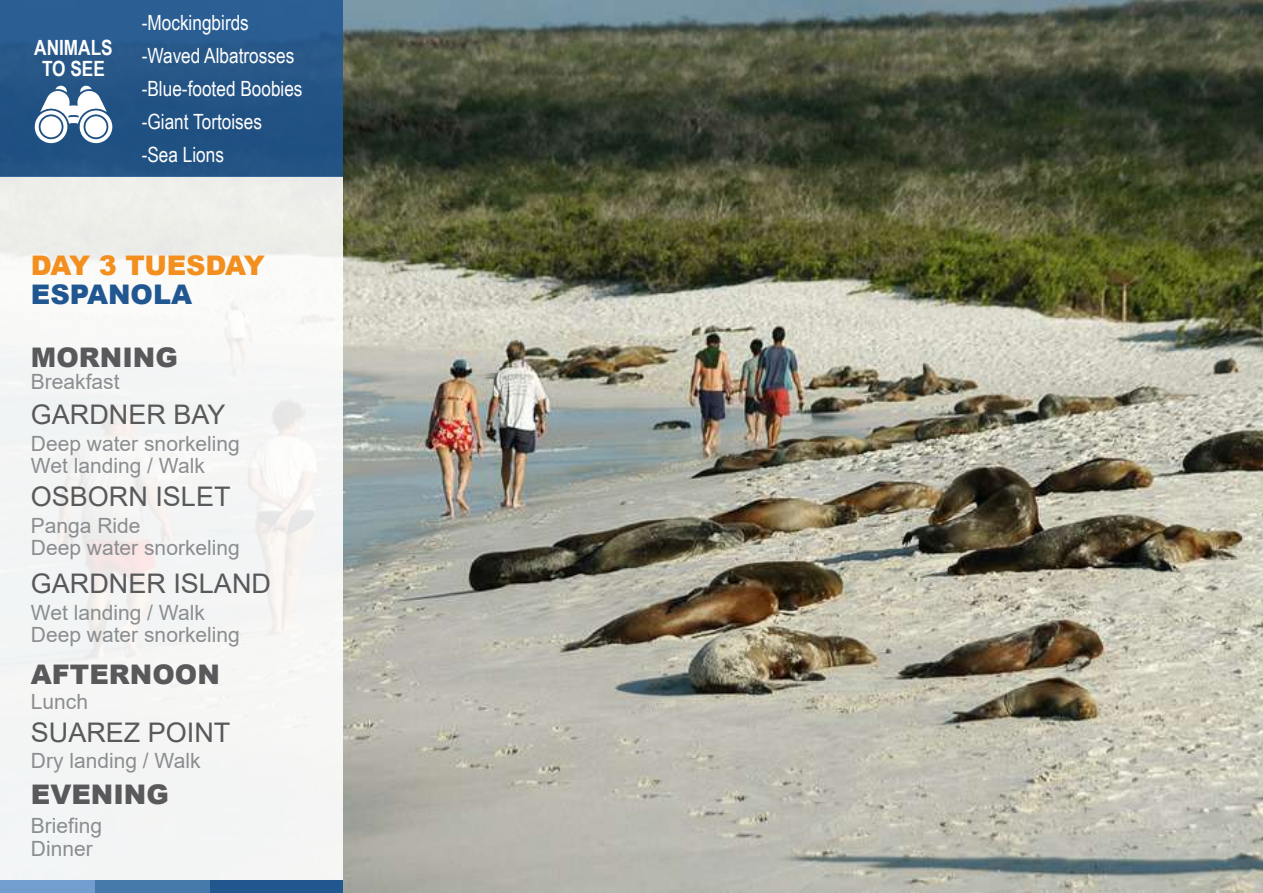
<style>
.page{position:relative;width:1263px;height:893px;background:#fff}
.page>*{position:absolute;margin:0;border:0;box-sizing:border-box;transform-origin:0 0}
.t1{font:27px "Arial";color:#59595b}
.t2{font:900 27px "Arial";color:#59595b}
.t3{font:900 27px "Arial";letter-spacing:-.03em;color:#f28f1e}
.t4{font:900 27px "Arial";color:#215791}
.t5{font:21px/22.5px "Arial";color:#8b8e90}
.t6{font:21px/33px "Arial Narrow";color:#fff}
.t7{font:700 21px/21px "Arial Narrow";color:#fff;text-align:center}
</style>
<div class="page">
<img style="left:343px;top:0;width:920px;height:893px">
<div style="left:0;top:177px;width:343px;height:716px;background:#f4f5f5"></div>
<div style="left:0;top:0;width:343px;height:177px;background:linear-gradient(to right,#26588a,#255688)"></div>
<div style="left:0;top:881px;width:95px;height:12px;background:#729ecf"></div>
<div style="left:95px;top:881px;width:115px;height:12px;background:#467aab"></div>
<div style="left:210px;top:881px;width:133px;height:12px;background:#21578f"></div>
<svg style="left:35px;top:85px;width:77px;height:58px"></svg>
<div style="left:85px;top:116px;width:22px;height:21px;background:#fff;border-radius:50%"></div>
<div style="left:41px;top:116px;width:21px;height:21px;background:#fff;border-radius:50%"></div>
<p class="t7" style="left:34px;top:36px;width:80px">ANIMALS<br>TO SEE</p>
<p class="t6" style="left:142px;top:5px;width:162px">-Mockingbirds -Waved Albatrosses -Blue-footed Boobies -Giant Tortoises -Sea Lions</p>
<p class="t3" style="left:31px;top:246px;width:235px">DAY 3 TUESDAY</p>
<p class="t4" style="left:31px;top:275px;width:163px">ESPANOLA</p>
<p class="t2" style="left:31px;top:337px;width:148px">MORNING</p>
<p class="t5" style="left:31px;top:370px;width:90px">Breakfast</p>
<p class="t1" style="left:31px;top:396px;width:196px">GARDNER BAY</p>
<p class="t5" style="left:31px;top:432px;width:210px">Deep water snorkeling<br>Wet landing / Walk</p>
<p class="t1" style="left:31px;top:477px;width:201px">OSBORN ISLET</p>
<p class="t5" style="left:31px;top:514px;width:210px">Panga Ride<br>Deep water snorkeling</p>
<p class="t1" style="left:31px;top:565px;width:242px">GARDNER ISLAND</p>
<p class="t5" style="left:31px;top:601px;width:210px">Wet landing / Walk<br>Deep water snorkeling</p>
<p class="t2" style="left:31px;top:654px;width:190px">AFTERNOON</p>
<p class="t5" style="left:31px;top:690px;width:59px">Lunch</p>
<p class="t1" style="left:31px;top:714px;width:201px">SUAREZ POINT</p>
<p class="t5" style="left:31px;top:749px;width:171px">Dry landing / Walk</p>
<p class="t2" style="left:31px;top:775px;width:139px">EVENING</p>
<p class="t5" style="left:31px;top:815px;width:73px">Briefing<br>Dinner</p>
</div>
